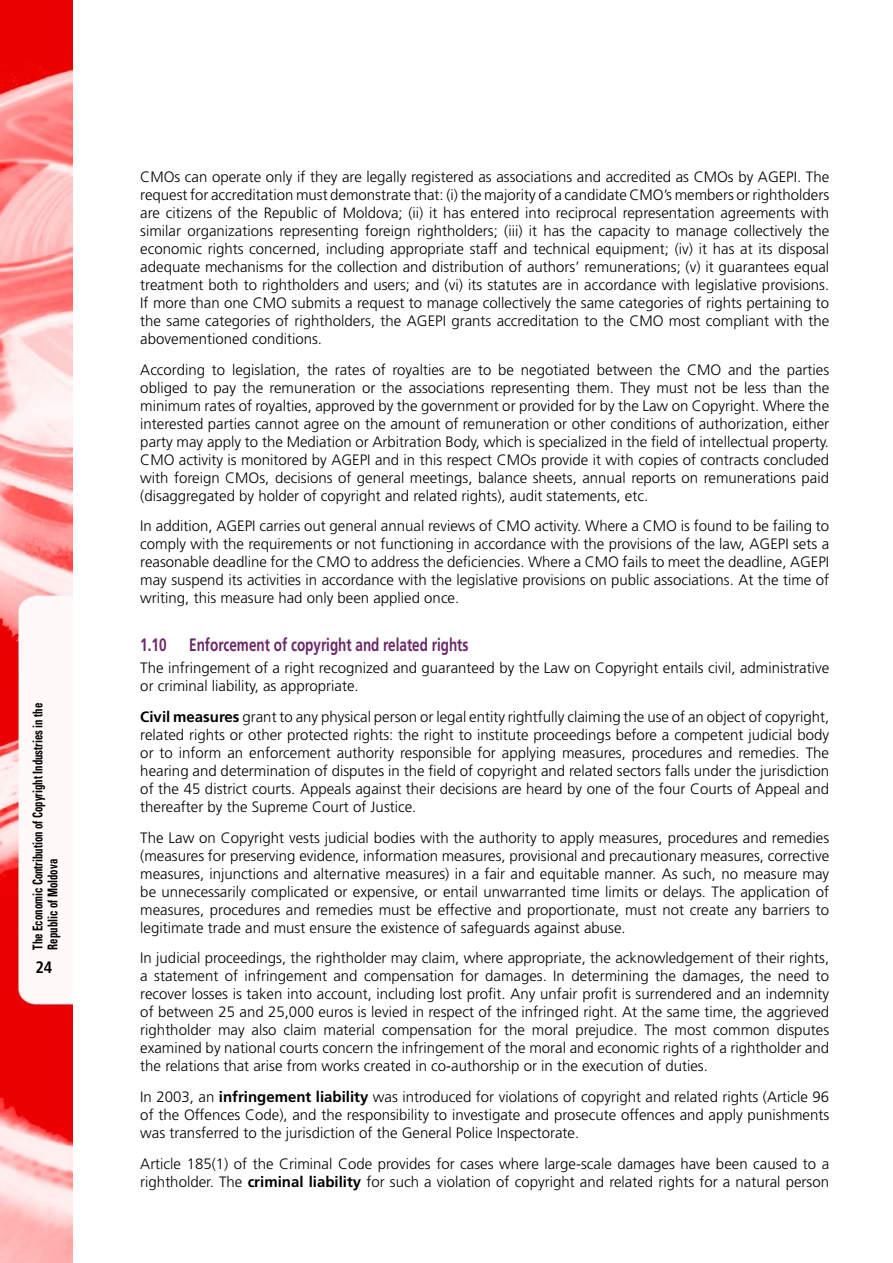
<style>
.page{position:relative;width:893px;height:1263px;background:#fff}
.page>*{position:absolute;margin:0;border:0;box-sizing:border-box;transform-origin:0 0}
.t1{font:700 18px "Frutiger";color:#6c2668;scale:.75 1}
.t2{font:700 condensed 16.5px "Frutiger";color:#000}
.t3{font:300 15px/18px "Frutiger";color:#000;text-align:justify}
.t4{font:700 condensed 13.5px/15px "Univers";color:#000;scale:.8 1}
.s1{font-weight:700}
</style>
<div class="page">
<img style="left:0;top:0;width:72px;height:1263px">
<p class="t4" style="left:30px;top:949px;width:310px;rotate:-90deg">The Economic Contribution of Copyright Industries in the<br>Republic of Moldova</p>
<p class="t2" style="left:35px;top:958px;width:19px">24</p>
<p class="t3" style="left:140px;top:168px;width:690px">CMOs can operate only if they are legally registered as associations and accredited as CMOs by AGEPI. The request for accreditation must demonstrate that: (i) the majority of a candidate CMO’s members or rightholders are citizens of the Republic of Moldova; (ii) it has entered into reciprocal representation agreements with similar organizations representing foreign rightholders; (iii) it has the capacity to manage collectively the economic rights concerned, including appropriate staff and technical equipment; (iv) it has at its disposal adequate mechanisms for the collection and distribution of authors’ remunerations; (v) it guarantees equal treatment both to rightholders and users; and (vi) its statutes are in accordance with legislative provisions.<br>If more than one CMO submits a request to manage collectively the same categories of rights pertaining to the same categories of rightholders, the AGEPI grants accreditation to the CMO most compliant with the abovementioned conditions.</p>
<p class="t3" style="left:140px;top:360px;width:690px">According to legislation, the rates of royalties are to be negotiated between the CMO and the parties obliged to pay the remuneration or the associations representing them. They must not be less than the minimum rates of royalties, approved by the government or provided for by the Law on Copyright. Where the interested parties cannot agree on the amount of remuneration or other conditions of authorization, either party may apply to the Mediation or Arbitration Body, which is specialized in the field of intellectual property.<br>CMO activity is monitored by AGEPI and in this respect CMOs provide it with copies of contracts concluded with foreign CMOs, decisions of general meetings, balance sheets, annual reports on remunerations paid (disaggregated by holder of copyright and related rights), audit statements, etc.</p>
<p class="t3" style="left:140px;top:517px;width:690px">In addition, AGEPI carries out general annual reviews of CMO activity. Where a CMO is found to be failing to comply with the requirements or not functioning in accordance with the provisions of the law, AGEPI sets a reasonable deadline for the CMO to address the deficiencies. Where a CMO fails to meet the deadline, AGEPI may suspend its activities in accordance with the legislative provisions on public associations. At the time of writing, this measure had only been applied once.</p>
<p class="t1" style="left:140px;top:634px;width:37px">1.10</p>
<p class="t1" style="left:189px;top:634px;width:374px">Enforcement of copyright and related rights</p>
<p class="t3" style="left:140px;top:659px;width:690px">The infringement of a right recognized and guaranteed by the Law on Copyright entails civil, administrative or criminal liability, as appropriate.</p>
<p class="t3" style="left:140px;top:708px;width:690px"><span class="s1">Civil measures</span> grant to any physical person or legal entity rightfully claiming the use of an object of copyright, related rights or other protected rights: the right to institute proceedings before a competent judicial body or to inform an enforcement authority responsible for applying measures, procedures and remedies. The hearing and determination of disputes in the field of copyright and related sectors falls under the jurisdiction of the 45 district courts. Appeals against their decisions are heard by one of the four Courts of Appeal and thereafter by the Supreme Court of Justice.</p>
<p class="t3" style="left:140px;top:828px;width:690px">The Law on Copyright vests judicial bodies with the authority to apply measures, procedures and remedies (measures for preserving evidence, information measures, provisional and precautionary measures, corrective measures, injunctions and alternative measures) in a fair and equitable manner. As such, no measure may be unnecessarily complicated or expensive, or entail unwarranted time limits or delays. The application of measures, procedures and remedies must be effective and proportionate, must not create any barriers to legitimate trade and must ensure the existence of safeguards against abuse.</p>
<p class="t3" style="left:140px;top:949px;width:690px">In judicial proceedings, the rightholder may claim, where appropriate, the acknowledgement of their rights, a statement of infringement and compensation for damages. In determining the damages, the need to recover losses is taken into account, including lost profit. Any unfair profit is surrendered and an indemnity of between 25 and 25,000 euros is levied in respect of the infringed right. At the same time, the aggrieved rightholder may also claim material compensation for the moral prejudice. The most common disputes examined by national courts concern the infringement of the moral and economic rights of a rightholder and the relations that arise from works created in co-authorship or in the execution of duties.</p>
<p class="t3" style="left:140px;top:1088px;width:690px">In 2003, an <span class="s1">infringement liability</span> was introduced for violations of copyright and related rights (Article 96 of the Offences Code), and the responsibility to investigate and prosecute offences and apply punishments was transferred to the jurisdiction of the General Police Inspectorate.</p>
<p class="t3" style="left:140px;top:1155px;width:690px">Article 185(1) of the Criminal Code provides for cases where large-scale damages have been caused to a rightholder. The <span class="s1">criminal liability</span> for such a violation of copyright and related rights for a natural person</p>
</div>
